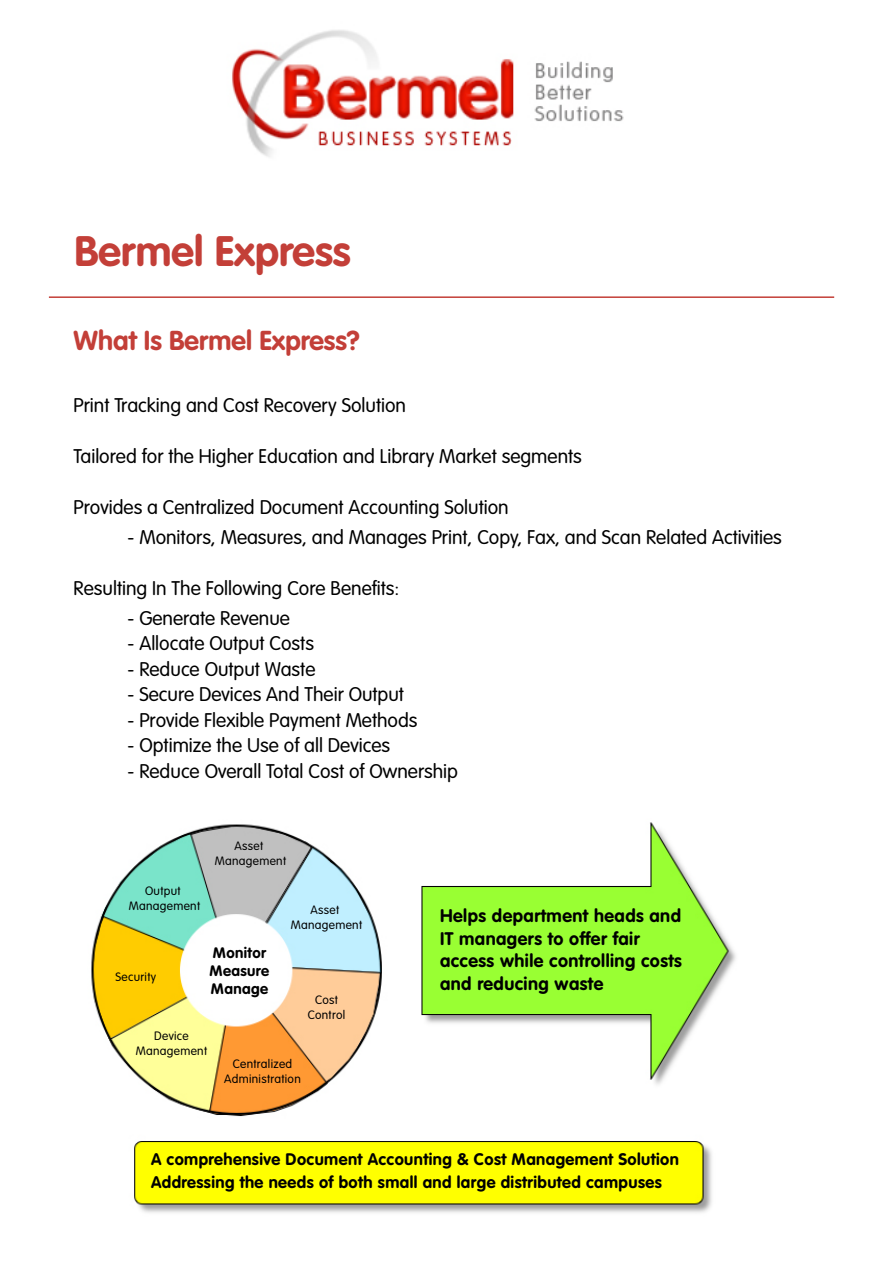
<style>
.page{position:relative;width:893px;height:1263px;background:#fff}
.page>*{position:absolute;margin:0;border:0;box-sizing:border-box;transform-origin:0 0}
.t1{font:700 42px "VAG Rounded";color:#c33f38}
.t2{font:700 27px "VAG Rounded";color:#c33f38}
.t3{font:300 19.5px "VAG Rounded";color:#000}
.t4{font:700 18px/22.5px "VAG Rounded";letter-spacing:.025em;color:#000}
.t5{font:700 16.5px/22.5px "VAG Rounded";letter-spacing:.025em;color:#000}
.t6{font:700 15px/18px "VAG Rounded";letter-spacing:.025em;color:#000}
.t7{font:300 12px/15px "VAG Rounded";letter-spacing:.025em;color:#000;text-align:center}
</style>
<div class="page">
<img style="left:232px;top:30px;width:392px;height:127px">
<svg style="left:48px;top:296px;width:787px;height:2px;background:#d16e68"></svg>
<img style="left:91px;top:822px;width:645px;height:391px">
<h1 class="t1" style="left:74px;top:227px;width:278px">Bermel Express</h1>
<h2 class="t2" style="left:74px;top:325px;width:288px">What Is Bermel Express?</h2>
<p class="t3" style="left:74px;top:394px;width:334px">Print Tracking and Cost Recovery Solution</p>
<p class="t3" style="left:74px;top:445px;width:510px">Tailored for the Higher Education and Library Market segments</p>
<p class="t3" style="left:74px;top:496px;width:437px">Provides a Centralized Document Accounting Solution</p>
<p class="t3" style="left:128px;top:526px;width:656px">- Monitors, Measures, and Manages Print, Copy, Fax, and Scan Related Activities</p>
<p class="t3" style="left:74px;top:577px;width:327px">Resulting In The Following Core Benefits:</p>
<p class="t3" style="left:128px;top:607px;width:164px">- Generate Revenue</p>
<p class="t3" style="left:128px;top:632px;width:188px">- Allocate Output Costs</p>
<p class="t3" style="left:128px;top:658px;width:189px">- Reduce Output Waste</p>
<p class="t3" style="left:128px;top:683px;width:278px">- Secure Devices And Their Output</p>
<p class="t3" style="left:128px;top:709px;width:291px">- Provide Flexible Payment Methods</p>
<p class="t3" style="left:128px;top:734px;width:264px">- Optimize the Use of all Devices</p>
<p class="t3" style="left:128px;top:760px;width:332px">- Reduce Overall Total Cost of Ownership</p>
<p class="t7" style="left:129px;top:883px;width:73px">Output<br>Management</p>
<p class="t7" style="left:116px;top:969px;width:42px">Security</p>
<p class="t7" style="left:215px;top:838px;width:73px">Asset<br>Management</p>
<p class="t6" style="left:210px;top:944px;width:61px">Monitor<br>Measure<br>Manage</p>
<p class="t7" style="left:291px;top:902px;width:73px">Asset<br>Management</p>
<p class="t4" style="left:440px;top:904px;width:243px">Helps department heads and<br>IT managers to offer fair access while controlling costs and reducing waste</p>
<p class="t7" style="left:308px;top:992px;width:39px">Cost<br>Control</p>
<p class="t7" style="left:136px;top:1028px;width:73px">Device<br>Management</p>
<p class="t7" style="left:224px;top:1056px;width:78px">Centralized<br>Administration</p>
<p class="t5" style="left:151px;top:1148px;width:529px">A comprehensive Document Accounting &amp; Cost Management Solution<br>Addressing the needs of both small and large distributed campuses</p>
</div>
